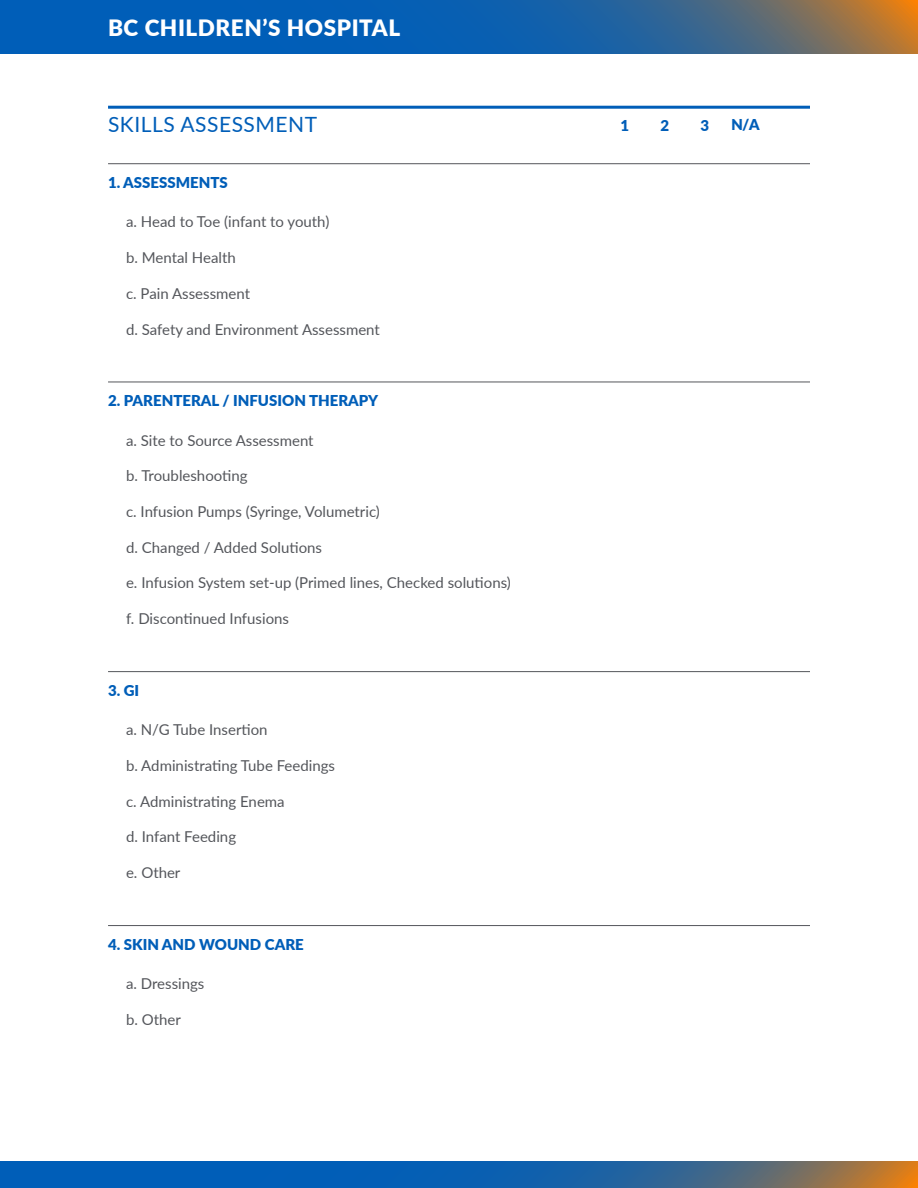
<style>
.page{position:relative;width:918px;height:1188px;background:#fff}
.page>*{position:absolute;margin:0;border:0;box-sizing:border-box;transform-origin:0 0}
.t1{font:900 22.5px "Lato";letter-spacing:.025em;color:#fff}
.t2{font:21px "Lato";letter-spacing:.025em;color:#005eb8}
.t3{font:15px "Lato";color:#54565b}
.t4{font:900 15px "Lato";color:#005eb8}
</style>
<div class="page">
<svg style="left:0;top:1161px;width:918px;height:27px;background:#27639b"></svg>
<svg style="left:0;top:0;width:918px;height:54px;background:#25639d"></svg>
<hr style="left:108px;top:106px;width:702px;height:3px;background:#005eb8">
<hr style="left:108px;top:163px;width:702px;height:1px;background:#54565b">
<hr style="left:108px;top:382px;width:702px;height:1px;background:#54565b">
<hr style="left:108px;top:671px;width:702px;height:1px;background:#54565b">
<hr style="left:108px;top:925px;width:702px;height:1px;background:#54565b">
<h1 class="t1" style="left:108px;top:11px;width:294px">BC CHILDREN’S HOSPITAL</h1>
<h2 class="t2" style="left:108px;top:110px;width:211px">SKILLS ASSESSMENT</h2>
<p class="t4" style="left:108px;top:171px;width:121px">1. ASSESSMENTS</p>
<p class="t3" style="left:126px;top:211px;width:205px">a. Head to Toe (infant to youth)</p>
<p class="t3" style="left:126px;top:247px;width:111px">b. Mental Health</p>
<p class="t3" style="left:126px;top:283px;width:126px">c. Pain Assessment</p>
<p class="t3" style="left:126px;top:318px;width:255px">d. Safety and Environment Assessment</p>
<p class="t4" style="left:108px;top:389px;width:272px">2. PARENTERAL / INFUSION THERAPY</p>
<p class="t3" style="left:126px;top:429px;width:189px">a. Site to Source Assessment</p>
<p class="t3" style="left:126px;top:465px;width:123px">b. Troubleshooting</p>
<p class="t3" style="left:126px;top:501px;width:255px">c. Infusion Pumps (Syringe, Volumetric)</p>
<p class="t3" style="left:126px;top:537px;width:198px">d. Changed / Added Solutions</p>
<p class="t3" style="left:126px;top:572px;width:386px">e. Infusion System set-up (Primed lines, Checked solutions)</p>
<p class="t3" style="left:126px;top:608px;width:164px">f. Discontinued Infusions</p>
<p class="t4" style="left:108px;top:679px;width:33px">3. GI</p>
<p class="t3" style="left:126px;top:719px;width:143px">a. N/G Tube Insertion</p>
<p class="t3" style="left:126px;top:755px;width:211px">b. Administrating Tube Feedings</p>
<p class="t3" style="left:126px;top:791px;width:160px">c. Administrating Enema</p>
<p class="t3" style="left:126px;top:826px;width:112px">d. Infant Feeding</p>
<p class="t3" style="left:126px;top:862px;width:56px">e. Other</p>
<p class="t4" style="left:108px;top:933px;width:197px">4. SKIN AND WOUND CARE</p>
<p class="t3" style="left:126px;top:973px;width:80px">a. Dressings</p>
<p class="t3" style="left:126px;top:1009px;width:56px">b. Other</p>
<p class="t4" style="left:621px;top:114px;width:10px">1</p>
<p class="t4" style="left:660px;top:114px;width:10px">2</p>
<p class="t4" style="left:700px;top:114px;width:10px">3</p>
<p class="t4" style="left:732px;top:116px;width:30px">N/A</p>
</div>
